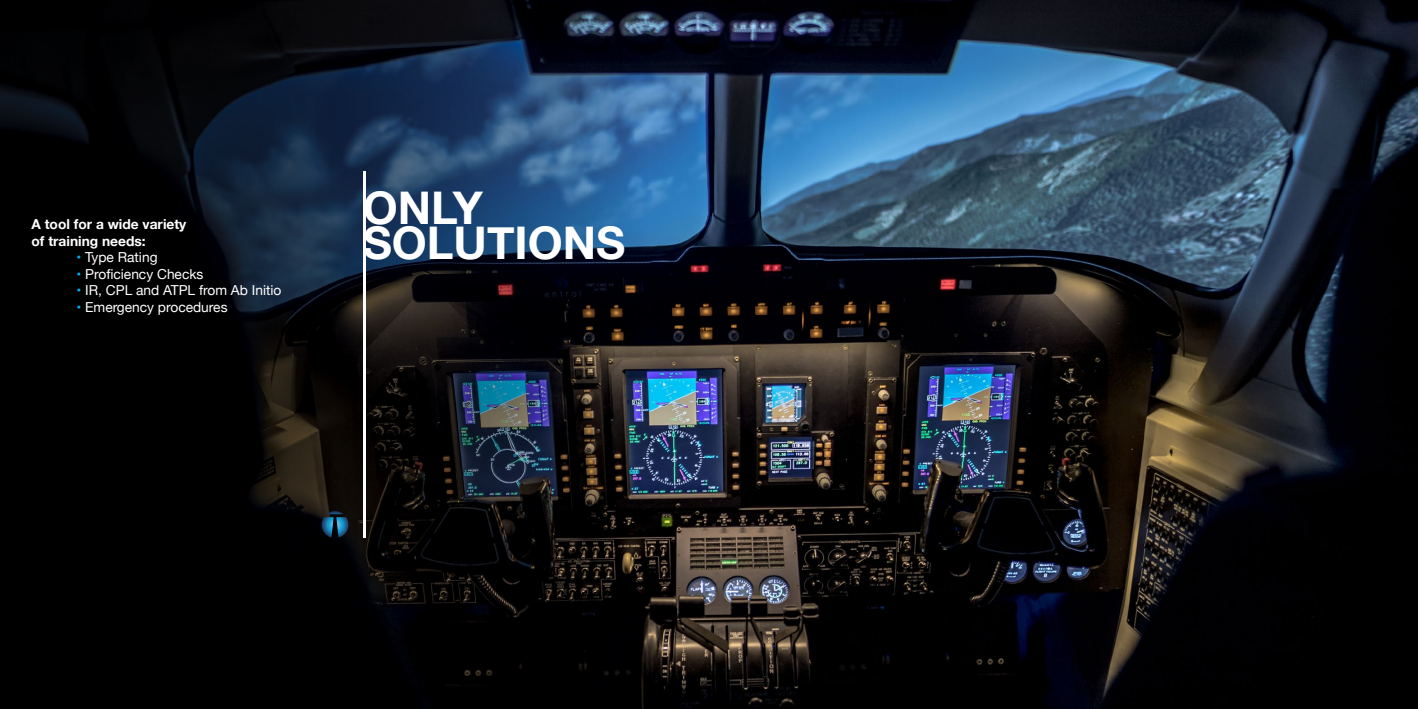
<style>
.page{position:relative;width:1418px;height:709px;background:#fff}
.page>*{position:absolute;margin:0;border:0;box-sizing:border-box;transform-origin:0 0}
.t1{font:700 45px "Helvetica Neue";color:#fff}
.t2{font:13.75px "Helvetica Neue";color:#fff}
.t3{font:700 13.75px "Helvetica Neue";color:#fff}
.s1{color:#00aeef}
</style>
<div class="page">
<img style="left:707px;top:0;width:710px;height:709px">
<svg style="left:0;top:0;width:707px;height:709px;background:#0e1620"></svg>
<hr style="left:363px;top:171px;width:3px;height:366px;background:#fff">
<svg style="left:321px;top:511px;width:27px;height:26px"></svg>
<p class="t3" style="left:32px;top:213px;width:156px">A tool for a wide variety</p>
<p class="t3" style="left:32px;top:230px;width:116px">of training needs:</p>
<p class="t2" style="left:77px;top:247px;width:82px"><span class="s1">•</span> Type Rating</p>
<p class="t2" style="left:77px;top:264px;width:128px"><span class="s1">•</span> Proficiency Checks</p>
<p class="t2" style="left:77px;top:280px;width:206px"><span class="s1">•</span> IR, CPL and ATPL from Ab Initio</p>
<p class="t2" style="left:77px;top:297px;width:152px"><span class="s1">•</span> Emergency procedures</p>
<p class="t1" style="left:363px;top:172px;width:122px">ONLY</p>
<p class="t1" style="left:363px;top:207px;width:264px">SOLUTIONS</p>
</div>
